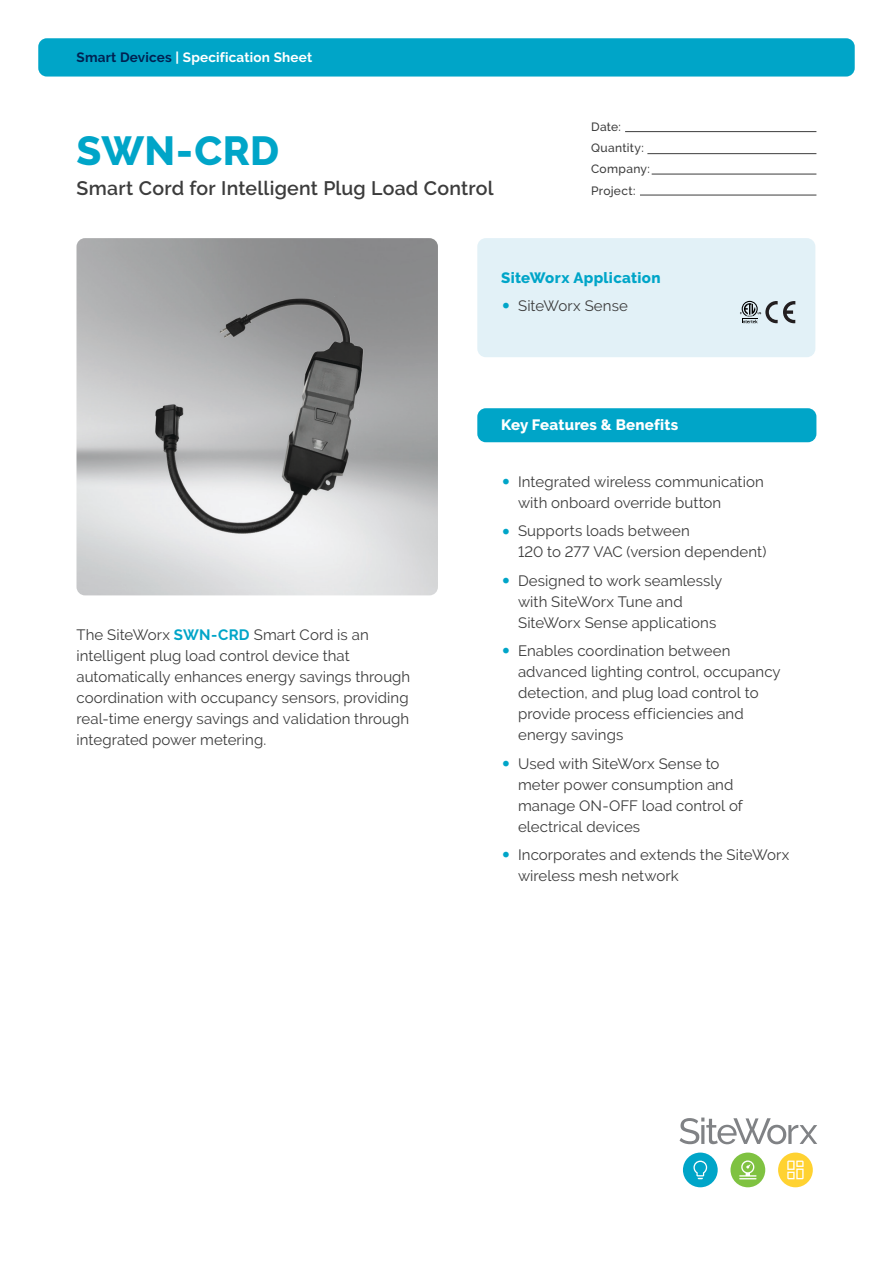
<style>
.page{position:relative;width:893px;height:1263px;background:#fff}
.page>*{position:absolute;margin:0;border:0;box-sizing:border-box;transform-origin:0 0}
.A4_Cover_Headline_27{font:800 40.5px "Raleway";letter-spacing:.01em;color:#00a5c8}
.A4_Cover_Headline_27-2{font:600 19.5px "Raleway";letter-spacing:.01em;color:#3c3c3c}
.A4_Cover_Headline_27-3{font:15px/21px "Raleway";letter-spacing:.005em;color:#3c3c3c}
.A4_Cover_URL_Banderole_9{font:800 15px "Raleway";letter-spacing:.015em;color:#fff}
.A4_Cover_Headline_27-4{font:800 15px "Raleway";letter-spacing:.02em;color:#00a5c8}
.t1{font:700 13.5px "Raleway";letter-spacing:.015em;color:#fff}
.A4_Caption_7_5{font:500 12px "Raleway";letter-spacing:.03em;color:#3c3c3c}
.s1{color:#002252}
.s2{font-weight:700;font-size:27px;color:#00a5c8}
.s3{font-weight:700;color:#00a5c8}
</style>
<div class="page">
<div style="left:38px;top:38px;width:817px;height:39px;background:#00a5c8;border-radius:9px"></div>
<div style="left:730px;top:1152px;width:35px;height:35px;background:#7fc241;border-radius:50%"></div>
<svg style="left:739px;top:1160px;width:17px;height:19px"></svg>
<div style="left:683px;top:1152px;width:35px;height:35px;background:#00a5c8;border-radius:50%"></div>
<svg style="left:693px;top:1160px;width:14px;height:19px"></svg>
<div style="left:778px;top:1152px;width:35px;height:35px;background:#ffd231;border-radius:50%"></div>
<svg style="left:787px;top:1160px;width:17px;height:19px"></svg>
<svg style="left:679px;top:1117px;width:138px;height:27px"></svg>
<img style="left:77px;top:238px;width:361px;height:357px">
<div style="left:477px;top:408px;width:339px;height:34px;background:#00a5c8;border-radius:9px"></div>
<div style="left:477px;top:238px;width:338px;height:119px;background:#e2f1f7;border-radius:9px"></div>
<svg style="left:740px;top:301px;width:55px;height:22px"></svg>
<hr style="left:625px;top:131px;width:191px;height:1px;background:#3c3c3c">
<hr style="left:647px;top:153px;width:169px;height:1px;background:#3c3c3c">
<hr style="left:652px;top:174px;width:164px;height:1px;background:#3c3c3c">
<hr style="left:640px;top:195px;width:176px;height:1px;background:#3c3c3c">
<p class="t1" style="left:77px;top:50px;width:237px"><span class="s1">Smart Devices</span> | Specification Sheet</p>
<p class="A4_Cover_Headline_27" style="left:77px;top:128px;width:204px">SWN-CRD</p>
<p class="A4_Cover_Headline_27-2" style="left:77px;top:177px;width:419px">Smart Cord for Intelligent Plug Load Control</p>
<p class="A4_Caption_7_5" style="left:591px;top:120px;width:31px">Date:</p>
<p class="A4_Caption_7_5" style="left:591px;top:141px;width:54px">Quantity:</p>
<p class="A4_Caption_7_5" style="left:591px;top:162px;width:60px">Company:</p>
<p class="A4_Caption_7_5" style="left:591px;top:183px;width:46px">Project:</p>
<p class="A4_Cover_Headline_27-4" style="left:501px;top:269px;width:161px">SiteWorx Application</p>
<p class="A4_Cover_Headline_27-3" style="left:501px;top:295px;width:128px"><span class="s2">•</span> SiteWorx Sense</p>
<p class="A4_Cover_Headline_27-3" style="left:77px;top:624px;width:335px">The SiteWorx <span class="s3">SWN-CRD</span> Smart Cord is an intelligent plug load control device that automatically enhances energy savings through coordination with occupancy sensors, providing real-time energy savings and validation through integrated power metering.</p>
<p class="A4_Cover_URL_Banderole_9" style="left:501px;top:416px;width:179px">Key Features &amp; Benefits</p>
<p class="A4_Cover_Headline_27-3" style="left:518px;top:471px;width:247px;text-indent:-17px"><span class="s2">•</span> Integrated wireless communication with onboard override button</p>
<p class="A4_Cover_Headline_27-3" style="left:518px;top:520px;width:250px;text-indent:-17px"><span class="s2">•</span> Supports loads between<br>120 to 277 VAC (version dependent)</p>
<p class="A4_Cover_Headline_27-3" style="left:518px;top:570px;width:206px;text-indent:-17px"><span class="s2">•</span> Designed to work seamlessly with SiteWorx Tune and<br>SiteWorx Sense applications</p>
<p class="A4_Cover_Headline_27-3" style="left:518px;top:640px;width:264px;text-indent:-17px"><span class="s2">•</span> Enables coordination between advanced lighting control, occupancy detection, and plug load control to provide process efficiencies and energy savings</p>
<p class="A4_Cover_Headline_27-3" style="left:518px;top:753px;width:226px;text-indent:-17px"><span class="s2">•</span> Used with SiteWorx Sense to meter power consumption and manage ON-OFF load control of electrical devices</p>
<p class="A4_Cover_Headline_27-3" style="left:518px;top:844px;width:273px;text-indent:-17px"><span class="s2">•</span> Incorporates and extends the SiteWorx wireless mesh network</p>
</div>
